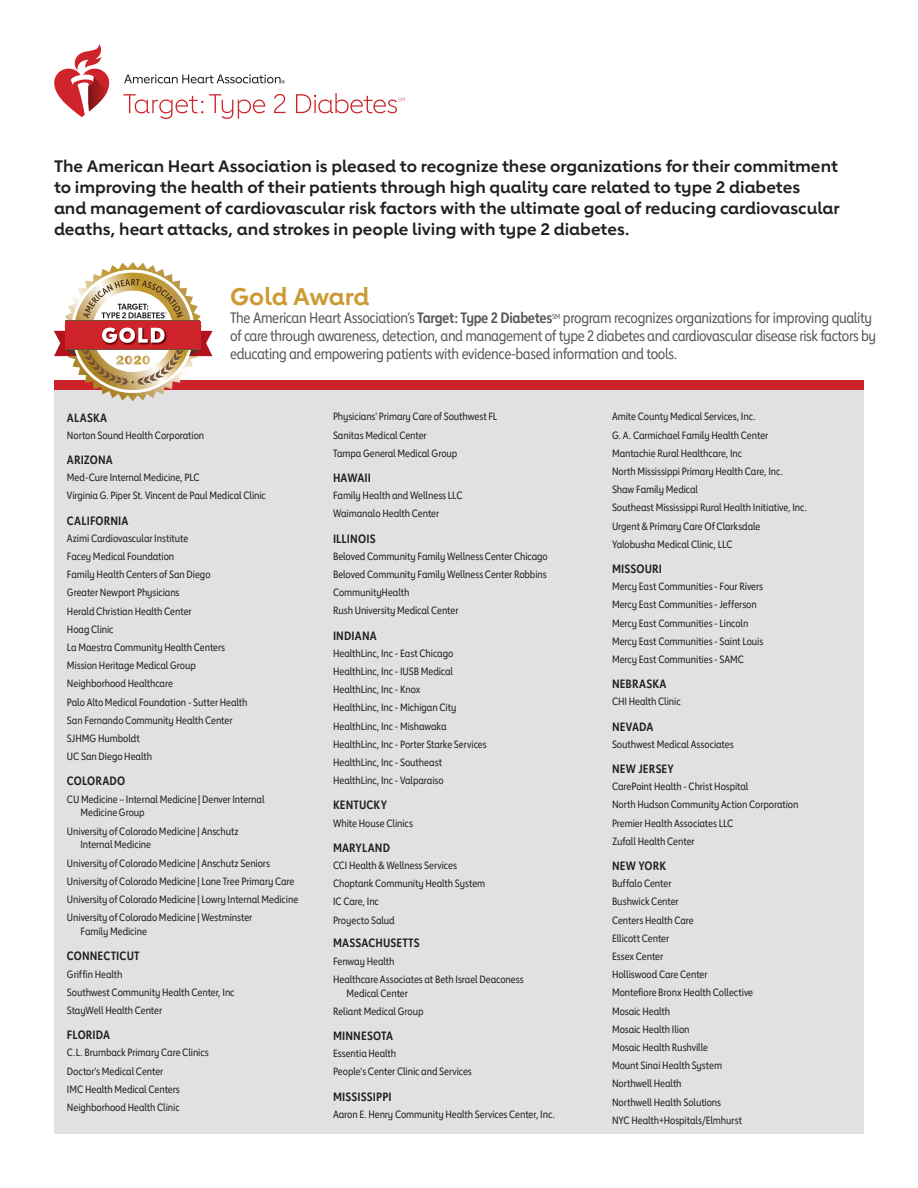
<style>
.page{position:relative;width:918px;height:1188px;background:#fff}
.page>*{position:absolute;margin:0;border:0;box-sizing:border-box;transform-origin:0 0}
.Paragraph_Style_2{font:700 24px "Lub Dub";letter-spacing:-.005em;color:#c93}
.t1{font:700 16.5px/21px "Lub Dub";color:#231f20}
.Paragraph_Style_2-2{font:15px/18px "Lub Dub Condensed";letter-spacing:-.03em;color:#57585a}
.State{font:700 12px "Lub Dub Condensed";letter-spacing:.015em;color:#231f20}
.copy{font:10.5px/13.8px "Lub Dub Condensed";letter-spacing:-.01em;color:#231f20}
.s1{font-weight:700}
</style>
<div class="page">
<div style="left:54px;top:380px;width:810px;height:754px;background:#e0e1e3"></div>
<div style="left:54px;top:380px;width:810px;height:9px;background:#ce232a"></div>
<svg style="left:54px;top:44px;width:56px;height:73px"></svg>
<svg style="left:124px;top:75px;width:161px;height:8px"></svg>
<svg style="left:123px;top:94px;width:80px;height:25px"></svg>
<svg style="left:209px;top:94px;width:56px;height:25px"></svg>
<svg style="left:274px;top:94px;width:12px;height:19px"></svg>
<svg style="left:296px;top:93px;width:109px;height:20px"></svg>
<svg style="left:54px;top:262px;width:159px;height:139px"></svg>
<p class="t1" style="left:54px;top:155px;width:787px">The American Heart Association is pleased to recognize these organizations for their commitment to improving the health of their patients through high quality care related to type 2 diabetes<br>and management of cardiovascular risk factors with the ultimate goal of reducing cardiovascular deaths, heart attacks, and strokes in people living with type 2 diabetes.</p>
<h1 class="Paragraph_Style_2" style="left:230px;top:282px;width:141px">Gold Award</h1>
<h1 class="Paragraph_Style_2-2" style="left:230px;top:308px;width:647px">The American Heart Association’s <span class="s1">Target: Type 2 Diabetes</span><sup>SM</sup> program recognizes organizations for improving quality of care through awareness, detection, and management of type 2 diabetes and cardiovascular disease risk factors by educating and empowering patients with evidence-based information and tools.</h1>
<p class="State" style="left:67px;top:410px;width:42px">ALASKA</p>
<p class="copy" style="left:67px;top:428px;width:139px">Norton Sound Health Corporation</p>
<p class="State" style="left:67px;top:453px;width:47px">ARIZONA</p>
<p class="copy" style="left:67px;top:470px;width:134px">Med-Cure Internal Medicine, PLC</p>
<p class="copy" style="left:67px;top:489px;width:201px">Virginia G. Piper St. Vincent de Paul Medical Clinic</p>
<p class="State" style="left:67px;top:513px;width:63px">CALIFORNIA</p>
<p class="copy" style="left:67px;top:531px;width:123px">Azimi Cardiovascular Institute</p>
<p class="copy" style="left:67px;top:549px;width:109px">Facey Medical Foundation</p>
<p class="copy" style="left:67px;top:567px;width:145px">Family Health Centers of San Diego</p>
<p class="copy" style="left:67px;top:586px;width:114px">Greater Newport Physicians</p>
<p class="copy" style="left:67px;top:604px;width:126px">Herald Christian Health Center</p>
<p class="copy" style="left:67px;top:622px;width:48px">Hoag Clinic</p>
<p class="copy" style="left:67px;top:640px;width:160px">La Maestra Community Health Centers</p>
<p class="copy" style="left:67px;top:658px;width:130px">Mission Heritage Medical Group</p>
<p class="copy" style="left:67px;top:677px;width:108px">Neighborhood Healthcare</p>
<p class="copy" style="left:67px;top:695px;width:182px">Palo Alto Medical Foundation - Sutter Health</p>
<p class="copy" style="left:67px;top:713px;width:167px">San Fernando Community Health Center</p>
<p class="copy" style="left:67px;top:731px;width:74px">SJHMG Humboldt</p>
<p class="copy" style="left:67px;top:749px;width:87px">UC San Diego Health</p>
<p class="State" style="left:67px;top:774px;width:60px">COLORADO</p>
<p class="copy" style="left:80px;top:792px;width:186px;text-indent:-14px">CU Medicine – Internal Medicine | Denver Internal<br>Medicine Group</p>
<p class="copy" style="left:80px;top:824px;width:160px;text-indent:-14px">University of Colorado Medicine | Anschutz<br>Internal Medicine</p>
<p class="copy" style="left:67px;top:856px;width:205px">University of Colorado Medicine | Anschutz Seniors</p>
<p class="copy" style="left:67px;top:874px;width:229px">University of Colorado Medicine | Lone Tree Primary Care</p>
<p class="copy" style="left:67px;top:892px;width:233px">University of Colorado Medicine | Lowry Internal Medicine</p>
<p class="copy" style="left:80px;top:911px;width:173px;text-indent:-14px">University of Colorado Medicine | Westminster<br>Family Medicine</p>
<p class="State" style="left:67px;top:949px;width:74px">CONNECTICUT</p>
<p class="copy" style="left:67px;top:967px;width:57px">Griffin Health</p>
<p class="copy" style="left:67px;top:985px;width:169px">Southwest Community Health Center, Inc</p>
<p class="copy" style="left:67px;top:1003px;width:97px">StayWell Health Center</p>
<p class="State" style="left:67px;top:1028px;width:45px">FLORIDA</p>
<p class="copy" style="left:67px;top:1046px;width:143px">C.L. Brumback Primary Care Clinics</p>
<p class="copy" style="left:67px;top:1064px;width:98px">Doctor's Medical Center</p>
<p class="copy" style="left:67px;top:1082px;width:114px">IMC Health Medical Centers</p>
<p class="copy" style="left:67px;top:1100px;width:114px">Neighborhood Health Clinic</p>
<p class="copy" style="left:333px;top:410px;width:166px">Physicians' Primary Care of Southwest FL</p>
<p class="copy" style="left:333px;top:428px;width:95px">Sanitas Medical Center</p>
<p class="copy" style="left:333px;top:446px;width:126px">Tampa General Medical Group</p>
<p class="State" style="left:333px;top:471px;width:40px">HAWAII</p>
<p class="copy" style="left:333px;top:488px;width:131px">Family Health and Wellness LLC</p>
<p class="copy" style="left:333px;top:507px;width:108px">Waimanalo Health Center</p>
<p class="State" style="left:333px;top:531px;width:44px">ILLINOIS</p>
<p class="copy" style="left:333px;top:549px;width:216px">Beloved Community Family Wellness Center Chicago</p>
<p class="copy" style="left:333px;top:567px;width:215px">Beloved Community Family Wellness Center Robbins</p>
<p class="copy" style="left:333px;top:585px;width:78px">CommunityHealth</p>
<p class="copy" style="left:333px;top:604px;width:127px">Rush University Medical Center</p>
<p class="State" style="left:333px;top:628px;width:45px">INDIANA</p>
<p class="copy" style="left:333px;top:646px;width:122px">HealthLinc, Inc - East Chicago</p>
<p class="copy" style="left:333px;top:664px;width:122px">HealthLinc, Inc - IUSB Medical</p>
<p class="copy" style="left:333px;top:683px;width:89px">HealthLinc, Inc - Knox</p>
<p class="copy" style="left:333px;top:701px;width:125px">HealthLinc, Inc - Michigan City</p>
<p class="copy" style="left:333px;top:719px;width:115px">HealthLinc, Inc - Mishawaka</p>
<p class="copy" style="left:333px;top:737px;width:155px">HealthLinc, Inc - Porter Starke Services</p>
<p class="copy" style="left:333px;top:755px;width:111px">HealthLinc, Inc - Southeast</p>
<p class="copy" style="left:333px;top:773px;width:112px">HealthLinc, Inc - Valparaiso</p>
<p class="State" style="left:333px;top:798px;width:56px">KENTUCKY</p>
<p class="copy" style="left:333px;top:816px;width:81px">White House Clinics</p>
<p class="State" style="left:333px;top:841px;width:59px">MARYLAND</p>
<p class="copy" style="left:333px;top:858px;width:125px">CCI Health &amp; Wellness Services</p>
<p class="copy" style="left:333px;top:877px;width:154px">Choptank Community Health System</p>
<p class="copy" style="left:333px;top:895px;width:48px">IC Care, Inc</p>
<p class="copy" style="left:333px;top:913px;width:63px">Proyecto Salud</p>
<p class="State" style="left:333px;top:936px;width:88px">MASSACHUSETTS</p>
<p class="copy" style="left:333px;top:954px;width:63px">Fenway Health</p>
<p class="copy" style="left:346px;top:972px;width:179px;text-indent:-14px">Healthcare Associates at Beth Israel Deaconess<br>Medical Center</p>
<p class="copy" style="left:333px;top:1004px;width:92px">Reliant Medical Group</p>
<p class="State" style="left:333px;top:1029px;width:62px">MINNESOTA</p>
<p class="copy" style="left:333px;top:1047px;width:65px">Essentia Health</p>
<p class="copy" style="left:333px;top:1065px;width:140px">People's Center Clinic and Services</p>
<p class="State" style="left:333px;top:1089px;width:60px">MISSISSIPPI</p>
<p class="copy" style="left:333px;top:1107px;width:223px">Aaron E. Henry Community Health Services Center, Inc.</p>
<p class="copy" style="left:612px;top:410px;width:145px">Amite County Medical Services, Inc.</p>
<p class="copy" style="left:612px;top:428px;width:158px">G. A. Carmichael Family Health Center</p>
<p class="copy" style="left:612px;top:446px;width:132px">Mantachie Rural Healthcare, Inc</p>
<p class="copy" style="left:612px;top:464px;width:173px">North Mississippi Primary Health Care, Inc.</p>
<p class="copy" style="left:612px;top:482px;width:88px">Shaw Family Medical</p>
<p class="copy" style="left:612px;top:501px;width:197px">Southeast Mississippi Rural Health Initiative, Inc.</p>
<p class="copy" style="left:612px;top:519px;width:150px">Urgent &amp; Primary Care Of Clarksdale</p>
<p class="copy" style="left:612px;top:537px;width:122px">Yalobusha Medical Clinic, LLC</p>
<p class="State" style="left:612px;top:562px;width:52px">MISSOURI</p>
<p class="copy" style="left:612px;top:579px;width:153px">Mercy East Communities - Four Rivers</p>
<p class="copy" style="left:612px;top:598px;width:146px">Mercy East Communities - Jefferson</p>
<p class="copy" style="left:612px;top:616px;width:138px">Mercy East Communities - Lincoln</p>
<p class="copy" style="left:612px;top:634px;width:153px">Mercy East Communities - Saint Louis</p>
<p class="copy" style="left:612px;top:652px;width:134px">Mercy East Communities - SAMC</p>
<p class="State" style="left:612px;top:677px;width:56px">NEBRASKA</p>
<p class="copy" style="left:612px;top:695px;width:70px">CHI Health Clinic</p>
<p class="State" style="left:612px;top:719px;width:43px">NEVADA</p>
<p class="copy" style="left:612px;top:737px;width:123px">Southwest Medical Associates</p>
<p class="State" style="left:612px;top:762px;width:63px">NEW JERSEY</p>
<p class="copy" style="left:612px;top:780px;width:138px">CarePoint Health - Christ Hospital</p>
<p class="copy" style="left:612px;top:798px;width:188px">North Hudson Community Action Corporation</p>
<p class="copy" style="left:612px;top:816px;width:123px">Premier Health Associates LLC</p>
<p class="copy" style="left:612px;top:834px;width:84px">Zufall Health Center</p>
<p class="State" style="left:612px;top:859px;width:56px">NEW YORK</p>
<p class="copy" style="left:612px;top:877px;width:61px">Buffalo Center</p>
<p class="copy" style="left:612px;top:895px;width:68px">Bushwick Center</p>
<p class="copy" style="left:612px;top:913px;width:83px">Centers Health Care</p>
<p class="copy" style="left:612px;top:931px;width:59px">Ellicott Center</p>
<p class="copy" style="left:612px;top:949px;width:53px">Essex Center</p>
<p class="copy" style="left:612px;top:968px;width:97px">Holliswood Care Center</p>
<p class="copy" style="left:612px;top:986px;width:143px">Montefiore Bronx Health Collective</p>
<p class="copy" style="left:612px;top:1004px;width:60px">Mosaic Health</p>
<p class="copy" style="left:612px;top:1022px;width:79px">Mosaic Health Ilion</p>
<p class="copy" style="left:612px;top:1040px;width:98px">Mosaic Health Rushville</p>
<p class="copy" style="left:612px;top:1058px;width:112px">Mount Sinai Health System</p>
<p class="copy" style="left:612px;top:1077px;width:71px">Northwell Health</p>
<p class="copy" style="left:612px;top:1095px;width:111px">Northwell Health Solutions</p>
<p class="copy" style="left:612px;top:1113px;width:132px">NYC Health+Hospitals/Elmhurst</p>
</div>
